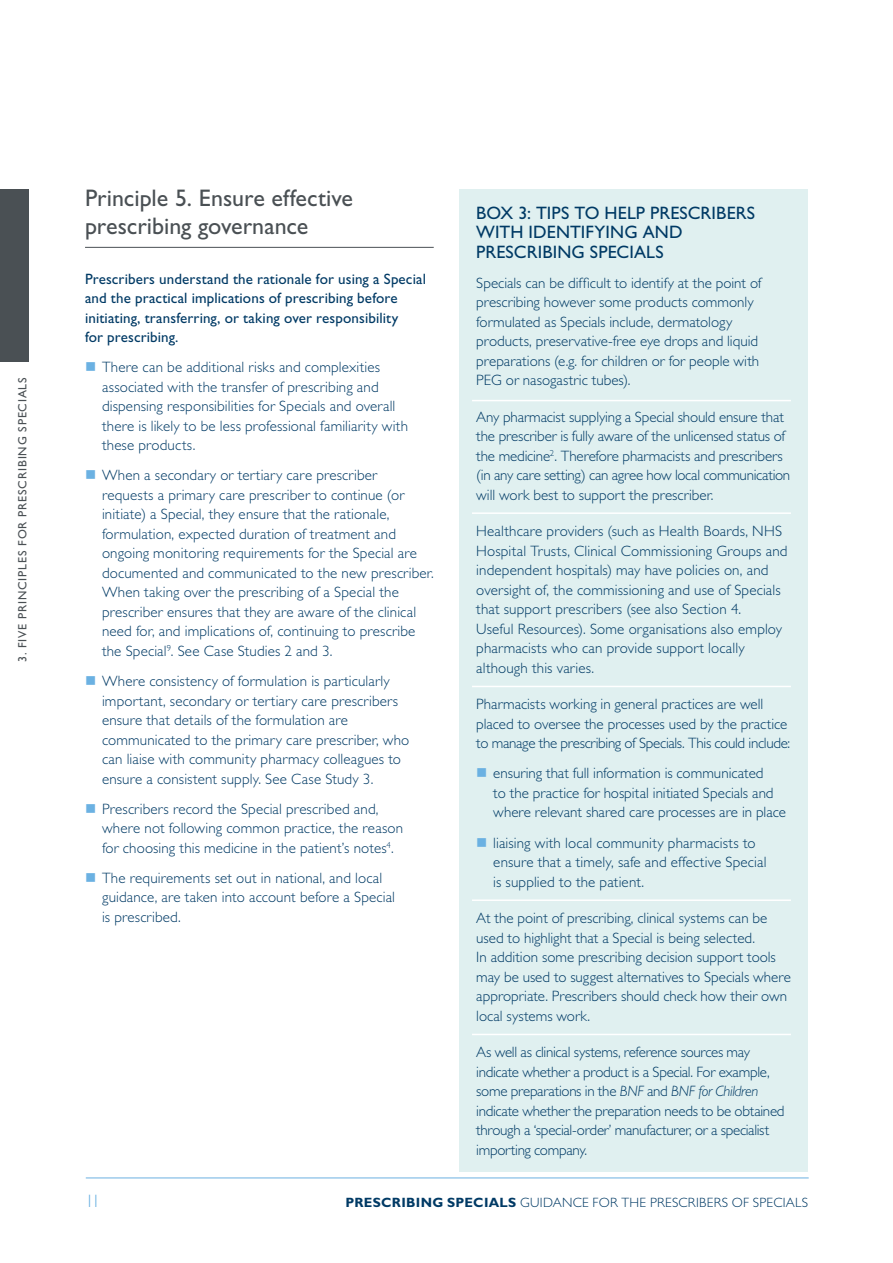
<style>
.page{position:relative;width:893px;height:1263px;background:#fff}
.page>*{position:absolute;margin:0;border:0;box-sizing:border-box;transform-origin:0 0}
.t1{font:24px/28.8px "Gill Sans Std";color:#4a5054}
.t2{font:18px/19.5px "Gill Sans Std";letter-spacing:.005em;color:#003a65}
.t3{font:300 18px "Gill Sans Std";color:#6bb1e2}
.t4{font:300 15px/19.5px "Gill Sans Std";letter-spacing:.005em;color:#003a65}
.t5{font:300 15px/19.5px "Gill Sans Std";letter-spacing:-.02em;color:#003a65}
.t6{font:15px/19.5px "Gill Sans Std";letter-spacing:.01em;color:#003a65}
.t7{font:300 13.5px "Gill Sans Std";letter-spacing:.02em;color:#003a65}
.t8{font:12px "Gill Sans Std";letter-spacing:.075em;color:#4a5054}
.s1{color:#6bb1e2}
.s2{font-style:italic}
.s3{font-weight:700}
</style>
<div class="page">
<hr style="left:86px;top:1178px;width:723px;height:1px;background:#6bb1e2">
<div style="left:0;top:189px;width:29px;height:173px;background:#4a5054"></div>
<hr style="left:85px;top:247px;width:349px;height:1px;background:#4a5054">
<div style="left:459px;top:189px;width:349px;height:982px;background:#e0f0f0"></div>
<hr style="left:472px;top:400px;width:319px;height:1px;background:#fff">
<hr style="left:472px;top:512px;width:319px;height:2px;background:#fff">
<hr style="left:472px;top:686px;width:319px;height:1px;background:#fff">
<hr style="left:472px;top:899px;width:319px;height:2px;background:#fff">
<hr style="left:472px;top:1034px;width:319px;height:1px;background:#fff">
<p class="t8" style="left:16px;top:662px;width:286px;rotate:-90deg">3. FIVE PRINCIPLES FOR PRESCRIBING SPECIALS</p>
<h1 class="t1" style="left:85px;top:183px;width:269px">Principle 5. Ensure effective prescribing governance</h1>
<p class="t6" style="left:85px;top:269px;width:342px">Prescribers understand the rationale for using a Special and the practical implications of prescribing before initiating, transferring, or taking over responsibility<br>for prescribing.</p>
<p class="t4" style="left:102px;top:358px;width:307px;text-indent:-17px"><span class="s1">■</span> There can be additional risks and complexities associated with the transfer of prescribing and dispensing responsibilities for Specials and overall there is likely to be less professional familiarity with these products.</p>
<p class="t4" style="left:102px;top:466px;width:333px;text-indent:-17px"><span class="s1">■</span> When a secondary or tertiary care prescriber<br>requests a primary care prescriber to continue (or initiate) a Special, they ensure that the rationale, formulation, expected duration of treatment and ongoing monitoring requirements for the Special are documented and communicated to the new prescriber.<br>When taking over the prescribing of a Special the prescriber ensures that they are aware of the clinical need for, and implications of, continuing to prescribe the Special<sup>9</sup>. See Case Studies 2 and 3.</p>
<p class="t4" style="left:102px;top:671px;width:309px;text-indent:-17px"><span class="s1">■</span> Where consistency of formulation is particularly important, secondary or tertiary care prescribers ensure that details of the formulation are communicated to the primary care prescriber, who can liaise with community pharmacy colleagues to ensure a consistent supply. See Case Study 3.</p>
<p class="t4" style="left:102px;top:799px;width:303px;text-indent:-17px"><span class="s1">■</span> Prescribers record the Special prescribed and, where not following common practice, the reason for choosing this medicine in the patient’s notes<sup>4</sup>.</p>
<p class="t4" style="left:102px;top:868px;width:295px;text-indent:-17px"><span class="s1">■</span> The requirements set out in national, and local guidance, are taken into account before a Special is prescribed.</p>
<p class="t2" style="left:476px;top:203px;width:280px">BOX 3: TIPS TO HELP PRESCRIBERS<br>WITH IDENTIFYING AND<br>PRESCRIBING SPECIALS</p>
<p class="t4" style="left:476px;top:273px;width:287px">Specials can be difficult to identify at the point of prescribing however some products commonly formulated as Specials include, dermatology products, preservative-free eye drops and liquid preparations (e.g. for children or for people with PEG or nasogastric tubes).</p>
<p class="t4" style="left:476px;top:407px;width:316px">Any pharmacist supplying a Special should ensure that the prescriber is fully aware of the unlicensed status of the medicine<sup>2</sup>. Therefore pharmacists and prescribers (in any care setting) can agree how local communication will work best to support the prescriber.</p>
<p class="t4" style="left:476px;top:522px;width:313px">Healthcare providers (such as Health Boards, NHS Hospital Trusts, Clinical Commissioning Groups and independent hospitals) may have policies on, and oversight of, the commissioning and use of Specials that support prescribers (see also Section 4.<br>Useful Resources). Some organisations also employ pharmacists who can provide support locally although this varies.</p>
<p class="t4" style="left:476px;top:695px;width:315px">Pharmacists working in general practices are well placed to oversee the processes used by the practice to manage the prescribing of Specials. This could include:</p>
<p class="t4" style="left:493px;top:764px;width:294px;text-indent:-17px"><span class="s1">■</span> ensuring that full information is communicated<br>to the practice for hospital initiated Specials and where relevant shared care processes are in place</p>
<p class="t4" style="left:493px;top:833px;width:275px;text-indent:-17px"><span class="s1">■</span> liaising with local community pharmacists to ensure that a timely, safe and effective Special is supplied to the patient.</p>
<p class="t4" style="left:476px;top:908px;width:316px">At the point of prescribing, clinical systems can be used to highlight that a Special is being selected.<br>In addition some prescribing decision support tools may be used to suggest alternatives to Specials where appropriate. Prescribers should check how their own local systems work.</p>
<p class="t5" style="left:476px;top:1042px;width:310px">As well as clinical systems, reference sources may indicate whether a product is a Special. For example, some preparations in the <span class="s2">BNF</span> and <span class="s2">BNF for Children </span>indicate whether the preparation needs to be obtained through a ‘special-order’ manufacturer, or a specialist importing company.</p>
<p class="t3" style="left:85px;top:1191px;width:17px">11</p>
<p class="t7" style="left:345px;top:1195px;width:464px"><span class="s3">PRESCRIBING SPECIALS</span> GUIDANCE FOR THE PRESCRIBERS OF SPECIALS</p>
</div>
